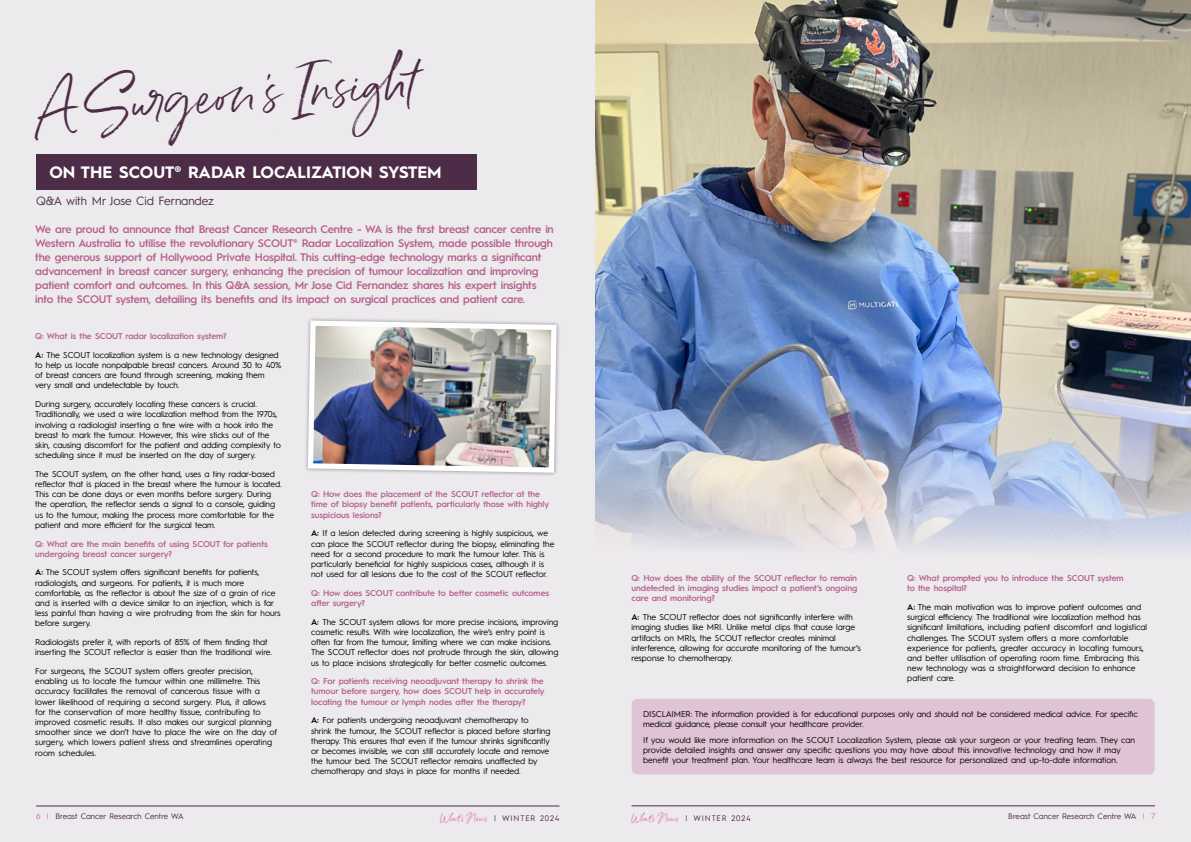
<style>
.page{position:relative;width:1191px;height:842px;background:#edeaed}
.page>*{position:absolute;margin:0;border:0;box-sizing:border-box;transform-origin:0 0}
.t1{font:45.6px "Belluga";color:#4d2c48}
.t2{font:700 16.6px "Hurme Geometric Sans 1";color:#fff}
.t3{font:12px "Hurme Geometric Sans 1";letter-spacing:-.01em;color:#4d2c48}
.t4{font:600 11px/14px "Hurme Geometric Sans 1";letter-spacing:-.02em;color:#b66290}
.t5{font:8.5px/10.2px "Hurme Geometric Sans 1";letter-spacing:-.01em;color:#000}
.t6{font:600 8.5px/10.2px "Hurme Geometric Sans 1";letter-spacing:-.01em;color:#b66290}
.t7{font:8px "Hurme Geometric Sans 1";color:#4d2c48}
.t8{font:8px "Hurme Geometric Sans 1";letter-spacing:.1em;color:#4d2c48}
.s1{font-weight:600}
.s2{color:#dd5f92}
.s3{font-family:"Belluga";color:#dd5f92}
</style>
<div class="page">
<div style="left:36px;top:154px;width:440px;height:36px;background:#4d2c48"></div>
<div style="left:632px;top:699px;width:522px;height:75px;background:#e0c3d4;border-radius:6px"></div>
<img style="left:595px;top:0;width:596px;height:552px">
<img style="left:306px;top:318px;width:253px;height:157px">
<hr style="left:36px;top:806px;width:523px;height:1px;background:#4d2c48">
<hr style="left:631px;top:805px;width:524px;height:1px;background:#4d2c48">
<h1 class="t1" style="left:34px;top:82px;width:381px;rotate:-4deg">A Sur geon ’s Insigh t</h1>
<h2 class="t2" style="left:49px;top:161px;width:394px">ON THE SCOUT® RADAR LOCALIZATION SYSTEM</h2>
<h3 class="t3" style="left:36px;top:193px;width:180px">Q&amp;A with Mr Jose Cid Fernandez</h3>
<p class="t4" style="left:35px;top:221px;width:520px">We are proud to announce that Breast Cancer Research Centre - WA is the first breast cancer centre in Western Australia to utilise the revolutionary SCOUT® Radar Localization System, made possible through the generous support of Hollywood Private Hospital. This cutting-edge technology marks a significant advancement in breast cancer surgery, enhancing the precision of tumour localization and improving patient comfort and outcomes. In this Q&amp;A session, Mr Jose Cid Fernandez shares his expert insights into the SCOUT system, detailing its benefits and its impact on surgical practices and patient care.</p>
<p class="t6" style="left:35px;top:330px;width:193px">Q: What is the SCOUT radar localization system?</p>
<p class="t5" style="left:35px;top:349px;width:247px"><span class="s1">A:</span> The SCOUT localization system is a new technology designed to help us locate nonpalpable breast cancers. Around 30 to 40% of breast cancers are found through screening, making them very small and undetectable by touch.</p>
<p class="t5" style="left:35px;top:398px;width:247px">During surgery, accurately locating these cancers is crucial.<br>Traditionally, we used a wire localization method from the 1970s, involving a radiologist inserting a fine wire with a hook into the breast to mark the tumour. However, this wire sticks out of the skin, causing discomfort for the patient and adding complexity to scheduling since it must be inserted on the day of surgery.</p>
<p class="t5" style="left:35px;top:468px;width:248px">The SCOUT system, on the other hand, uses a tiny radar-based reflector that is placed in the breast where the tumour is located.<br>This can be done days or even months before surgery. During the operation, the reflector sends a signal to a console, guiding us to the tumour, making the process more comfortable for the patient and more efficient for the surgical team.</p>
<p class="t6" style="left:35px;top:538px;width:234px">Q: What are the main benefits of using SCOUT for patients undergoing breast cancer surgery?</p>
<p class="t5" style="left:35px;top:567px;width:247px"><span class="s1">A:</span> The SCOUT system offers significant benefits for patients, radiologists, and surgeons. For patients, it is much more comfortable, as the reflector is about the size of a grain of rice and is inserted with a device similar to an injection, which is far less painful than having a wire protruding from the skin for hours before surgery.</p>
<p class="t5" style="left:35px;top:636px;width:238px">Radiologists prefer it, with reports of 85% of them finding that inserting the SCOUT reflector is easier than the traditional wire.</p>
<p class="t5" style="left:35px;top:665px;width:243px">For surgeons, the SCOUT system offers greater precision, enabling us to locate the tumour within one millimetre. This accuracy facilitates the removal of cancerous tissue with a lower likelihood of requiring a second surgery. Plus, it allows for the conservation of more healthy tissue, contributing to improved cosmetic results. It also makes our surgical planning smoother since we don’t have to place the wire on the day of surgery, which lowers patient stress and streamlines operating room schedules.</p>
<p class="t6" style="left:311px;top:489px;width:239px">Q: How does the placement of the SCOUT reflector at the time of biopsy benefit patients, particularly those with highly suspicious lesions?</p>
<p class="t5" style="left:311px;top:528px;width:245px"><span class="s1">A:</span> If a lesion detected during screening is highly suspicious, we can place the SCOUT reflector during the biopsy, eliminating the need for a second procedure to mark the tumour later. This is particularly beneficial for highly suspicious cases, although it is not used for all lesions due to the cost of the SCOUT reflector.</p>
<p class="t6" style="left:311px;top:587px;width:239px">Q: How does SCOUT contribute to better cosmetic outcomes after surgery?</p>
<p class="t5" style="left:311px;top:616px;width:249px"><span class="s1">A:</span> The SCOUT system allows for more precise incisions, improving cosmetic results. With wire localization, the wire’s entry point is often far from the tumour, limiting where we can make incisions.<br>The SCOUT reflector does not protrude through the skin, allowing us to place incisions strategically for better cosmetic outcomes.</p>
<p class="t6" style="left:311px;top:676px;width:235px">Q: For patients receiving neoadjuvant therapy to shrink the tumour before surgery, how does SCOUT help in accurately locating the tumour or lymph nodes after the therapy?</p>
<p class="t5" style="left:311px;top:715px;width:241px"><span class="s1">A:</span> For patients undergoing neoadjuvant chemotherapy to shrink the tumour, the SCOUT reflector is placed before starting therapy. This ensures that even if the tumour shrinks significantly or becomes invisible, we can still accurately locate and remove the tumour bed. The SCOUT reflector remains unaffected by chemotherapy and stays in place for months if needed.</p>
<p class="t5" style="left:643px;top:708px;width:496px">DISCLAIMER: The information provided is for educational purposes only and should not be considered medical advice. For specific medical guidance, please consult your healthcare provider.</p>
<p class="t6" style="left:631px;top:572px;width:227px;text-align:justify">Q: How does the ability of the SCOUT reflector to remain undetected in imaging studies impact a patient’s ongoing care and monitoring?</p>
<p class="t5" style="left:631px;top:611px;width:231px"><span class="s1">A:</span> The SCOUT reflector does not significantly interfere with imaging studies like MRI. Unlike metal clips that cause large artifacts on MRIs, the SCOUT reflector creates minimal interference, allowing for accurate monitoring of the tumour’s response to chemotherapy.</p>
<p class="t6" style="left:907px;top:572px;width:218px">Q: What prompted you to introduce the SCOUT system to the hospital?</p>
<p class="t5" style="left:907px;top:601px;width:241px"><span class="s1">A:</span> The main motivation was to improve patient outcomes and surgical efficiency. The traditional wire localization method has significant limitations, including patient discomfort and logistical challenges. The SCOUT system offers a more comfortable experience for patients, greater accuracy in locating tumours, and better utilisation of operating room time. Embracing this new technology was a straightforward decision to enhance patient care.</p>
<p class="t5" style="left:643px;top:734px;width:493px">If you would like more information on the SCOUT Localization System, please ask your surgeon or your treating team. They can provide detailed insights and answer any specific questions you may have about this innovative technology and how it may benefit your treatment plan. Your healthcare team is always the best resource for personalized and up-to-date information.</p>
<p class="t7" style="left:36px;top:811px;width:149px"><span class="s2">6 |</span> Breast Cancer Research Centre WA</p>
<p class="t8" style="left:440px;top:812px;width:121px"><span class="s3">What’s News</span> | WINTER 2024</p>
<p class="t8" style="left:631px;top:812px;width:121px"><span class="s3">What’s News</span> | WINTER 2024</p>
<p class="t7" style="left:1008px;top:811px;width:149px">Breast Cancer Research Centre WA <span class="s2">| 7</span></p>
</div>
